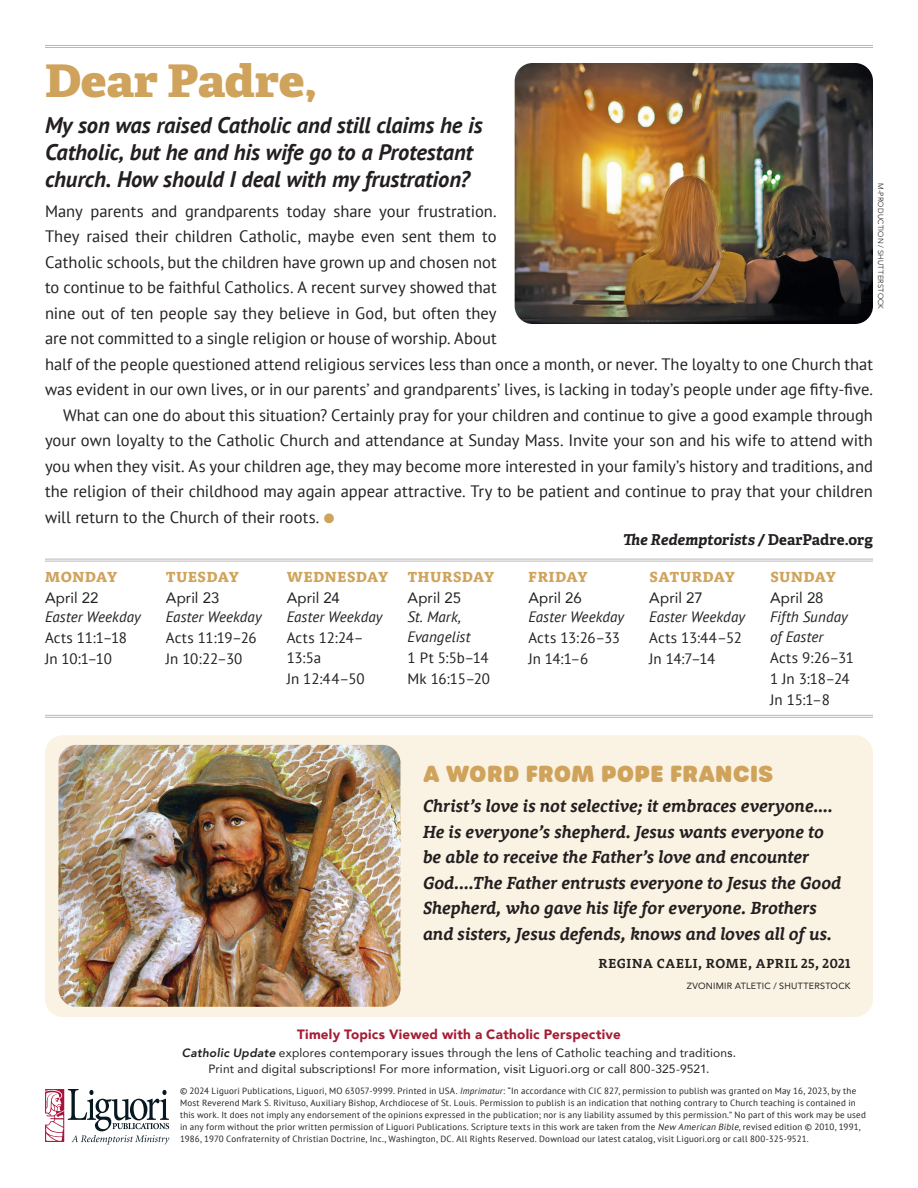
<style>
.page{position:relative;width:918px;height:1188px;background:#fff}
.page>*{position:absolute;margin:0;border:0;box-sizing:border-box;transform-origin:0 0}
.DEAR-PADRE-NAMEPLATE{font:800 45px "Adelle";letter-spacing:-.005em;color:#cfa35b;scale:1.08 1}
.DEAR-PADRE-QUESTION{font:italic 700 22.5px/27px "PT Sans";letter-spacing:-.005em;color:#231f20}
.t1{font:800 22.5px "Urbane Rounded";color:#cfa35b}
.FRANCIS-QUOTE{font:italic 700 18px/25.5px "Rooney";color:#231f20;scale:.95 1}
.DEAR-PADRE-BODY{font:16.5px/25.5px "PT Sans";color:#231f20}
.CALENDAR{font:15px/19.5px "PT Sans";letter-spacing:-.005em;color:#231f20}
.CALENDAR-FEAST{font:italic 15px/19.5px "PT Sans";letter-spacing:.005em;color:#231f20}
.CALENDAR-DAY{font:800 15px "Rooney";letter-spacing:.04em;color:#cfa35b}
.CALENDAR-DATE{font:15px "Avenir";letter-spacing:.005em;color:#231f20}
.SIGNATURE{font:italic 700 15px "Adelle";color:#231f20}
.CALENDAR-2{font:15px "PT Sans";letter-spacing:.02em;color:#231f20}
.AD-H1{font:900 13.5px "Avenir";letter-spacing:.015em;color:#a51d35}
.FRANCIS-QUOTE-SOURCE{font:700 13.5px "Rooney";letter-spacing:.045em;color:#231f20}
.AD-BODY{font:12px/16.5px "Avenir";letter-spacing:.015em;color:#231f20;text-align:center}
.t2{font:9px/12px "PT Sans";letter-spacing:.025em;color:#231f20}
.QUOTE-ART-CREDIT{font:9px "Avenir";letter-spacing:.03em;color:#231f20}
.ART-CREDIT{font:300 7.5px "Avenir";letter-spacing:.025em;color:#231f20}
.s1{color:#cfa35b}
.s2{font-style:normal}
.s3{font-weight:800;font-style:italic}
.s4{font-style:italic}
</style>
<div class="page">
<svg style="left:45px;top:1089px;width:124px;height:55px"></svg>
<div style="left:45px;top:735px;width:828px;height:282px;background:#faf2e3;border-radius:18px"></div>
<hr style="left:45px;top:561px;width:828px;height:1px;background:#bbb7b7">
<hr style="left:45px;top:559px;width:828px;height:1px;background:#bbb7b7">
<hr style="left:45px;top:47px;width:828px;height:1px;background:#bbb7b7">
<hr style="left:45px;top:45px;width:828px;height:1px;background:#bbb7b7">
<hr style="left:45px;top:717px;width:828px;height:1px;background:#bbb7b7">
<hr style="left:45px;top:715px;width:828px;height:1px;background:#bbb7b7">
<img style="left:515px;top:63px;width:358px;height:261px">
<img style="left:58px;top:745px;width:342px;height:262px">
<p class="DEAR-PADRE-NAMEPLATE" style="left:45px;top:52px;width:253px">Dear Padre,</p>
<p class="DEAR-PADRE-QUESTION" style="left:45px;top:111px;width:439px">My son was raised Catholic and still claims he is<br>Catholic, but he and his wife go to a Protestant church. How should I deal with my frustration?</p>
<p class="DEAR-PADRE-BODY" style="left:45px;top:198px;width:830px">Many parents and grandparents today share your frustration.<br>They raised their children Catholic, maybe even sent them to<br>Catholic schools, but the children have grown up and chosen not<br>to continue to be faithful Catholics. A recent survey showed that<br>nine out of ten people say they believe in God, but often they<br>are not committed to a single religion or house of worship. About<br>half of the people questioned attend religious services less than once a month, or never. The loyalty to one Church that was evident in our own lives, or in our parents’ and grandparents’ lives, is lacking in today’s people under age fifty-five.</p>
<p class="DEAR-PADRE-BODY" style="left:45px;top:402px;width:830px;text-align:justify;text-indent:18px">What can one do about this situation? Certainly pray for your children and continue to give a good example through your own loyalty to the Catholic Church and attendance at Sunday Mass. Invite your son and his wife to attend with you when they visit. As your children age, they may become more interested in your family’s history and traditions, and the religion of their childhood may again appear attractive. Try to be patient and continue to pray that your children will return to the Church of their roots. <span class="s1">●</span></p>
<p class="SIGNATURE" style="left:623px;top:531px;width:252px">The Redemptorists / <span class="s2">DearPadre.org</span></p>
<p class="ART-CREDIT" style="left:885px;top:183px;width:128px;rotate:90deg">M-PRODUCTION / SHUTTERSTOCK</p>
<p class="CALENDAR-DAY" style="left:45px;top:567px;width:74px">MONDAY</p>
<p class="CALENDAR-DATE" style="left:45px;top:586px;width:55px">April 22</p>
<p class="CALENDAR-FEAST" style="left:45px;top:607px;width:97px">Easter Weekday</p>
<p class="CALENDAR" style="left:45px;top:628px;width:84px">Acts 11:1–18</p>
<p class="CALENDAR" style="left:45px;top:649px;width:69px">Jn 10:1–10</p>
<p class="CALENDAR-DAY" style="left:166px;top:567px;width:74px">TUESDAY</p>
<p class="CALENDAR-DATE" style="left:166px;top:586px;width:55px">April 23</p>
<p class="CALENDAR-FEAST" style="left:166px;top:607px;width:97px">Easter Weekday</p>
<p class="CALENDAR" style="left:166px;top:628px;width:92px">Acts 11:19–26</p>
<p class="CALENDAR" style="left:166px;top:649px;width:78px">Jn 10:22–30</p>
<p class="CALENDAR-DAY" style="left:287px;top:567px;width:103px">WEDNESDAY</p>
<p class="CALENDAR-DATE" style="left:287px;top:586px;width:55px">April 24</p>
<p class="CALENDAR-FEAST" style="left:287px;top:607px;width:97px">Easter Weekday</p>
<p class="CALENDAR" style="left:287px;top:628px;width:79px">Acts 12:24–<br>13:5a</p>
<p class="CALENDAR" style="left:287px;top:669px;width:80px">Jn 12:44–50</p>
<p class="CALENDAR-DAY" style="left:408px;top:567px;width:88px">THURSDAY</p>
<p class="CALENDAR-DATE" style="left:408px;top:586px;width:55px">April 25</p>
<p class="CALENDAR-FEAST" style="left:408px;top:607px;width:64px">St. Mark,<br>Evangelist</p>
<p class="CALENDAR" style="left:408px;top:648px;width:83px">1 Pt 5:5b–14</p>
<p class="CALENDAR" style="left:408px;top:669px;width:84px">Mk 16:15–20</p>
<p class="CALENDAR-DAY" style="left:529px;top:567px;width:60px">FRIDAY</p>
<p class="CALENDAR-DATE" style="left:528px;top:586px;width:55px">April 26</p>
<p class="CALENDAR-FEAST" style="left:528px;top:607px;width:97px">Easter Weekday</p>
<p class="CALENDAR" style="left:528px;top:628px;width:93px">Acts 13:26–33</p>
<p class="CALENDAR" style="left:528px;top:649px;width:61px">Jn 14:1–6</p>
<p class="CALENDAR-DAY" style="left:650px;top:567px;width:87px">SATURDAY</p>
<p class="CALENDAR-DATE" style="left:649px;top:586px;width:55px">April 27</p>
<p class="CALENDAR-FEAST" style="left:649px;top:607px;width:97px">Easter Weekday</p>
<p class="CALENDAR-2" style="left:649px;top:629px;width:94px">Acts 13:44–52</p>
<p class="CALENDAR" style="left:649px;top:649px;width:68px">Jn 14:7–14</p>
<p class="CALENDAR-DAY" style="left:770px;top:567px;width:67px">SUNDAY</p>
<p class="CALENDAR-DATE" style="left:770px;top:586px;width:55px">April 28</p>
<p class="CALENDAR-FEAST" style="left:770px;top:607px;width:79px">Fifth Sunday of Easter</p>
<p class="CALENDAR" style="left:770px;top:648px;width:85px">Acts 9:26–31</p>
<p class="CALENDAR" style="left:770px;top:669px;width:81px">1 Jn 3:18–24</p>
<p class="CALENDAR" style="left:770px;top:690px;width:61px">Jn 15:1–8</p>
<h2 class="t1" style="left:423px;top:758px;width:352px">A WORD FROM POPE FRANCIS</h2>
<p class="FRANCIS-QUOTE" style="left:423px;top:793px;width:442px">Christ’s love is not selective; it embraces everyone.… He is everyone’s shepherd. Jesus wants everyone to be able to receive the Father’s love and encounter God.…The Father entrusts everyone to Jesus the Good Shepherd, who gave his life for everyone. Brothers and sisters, Jesus defends, knows and loves all of us.</p>
<p class="FRANCIS-QUOTE-SOURCE" style="left:599px;top:955px;width:253px">REGINA CAELI, ROME, APRIL 25, 2021</p>
<p class="QUOTE-ART-CREDIT" style="left:687px;top:979px;width:165px">ZVONIMIR ATLETIC / SHUTTERSTOCK</p>
<p class="AD-H1" style="left:297px;top:1023px;width:325px">Timely Topics Viewed with a Catholic Perspective</p>
<p class="AD-BODY" style="left:182px;top:1044px;width:556px"><span class="s3">Catholic Update</span> explores contemporary issues through the lens of Catholic teaching and traditions.<br>Print and digital subscriptions! For more information, visit Liguori.org or call 800-325-9521.</p>
<p class="t2" style="left:180px;top:1085px;width:687px">© 2024 Liguori Publications, Liguori, MO 63057-9999. Printed in USA. <span class="s4">Imprimatur</span>: “In accordance with CIC 827, permission to publish was granted on May 16, 2023, by the Most Reverend Mark S. Rivituso, Auxiliary Bishop, Archdiocese of St. Louis. Permission to publish is an indication that nothing contrary to Church teaching is contained in this work. It does not imply any endorsement of the opinions expressed in the publication; nor is any liability assumed by this permission.” No part of this work may be used in any form without the prior written permission of Liguori Publications. Scripture texts in this work are taken from the <span class="s4">New American Bible,</span>revised edition © 2010, 1991, 1986, 1970 Confraternity of Christian Doctrine, Inc., Washington, DC. All Rights Reserved. Download our latest catalog, visit Liguori.org or call 800-325-9521.</p>
</div>
